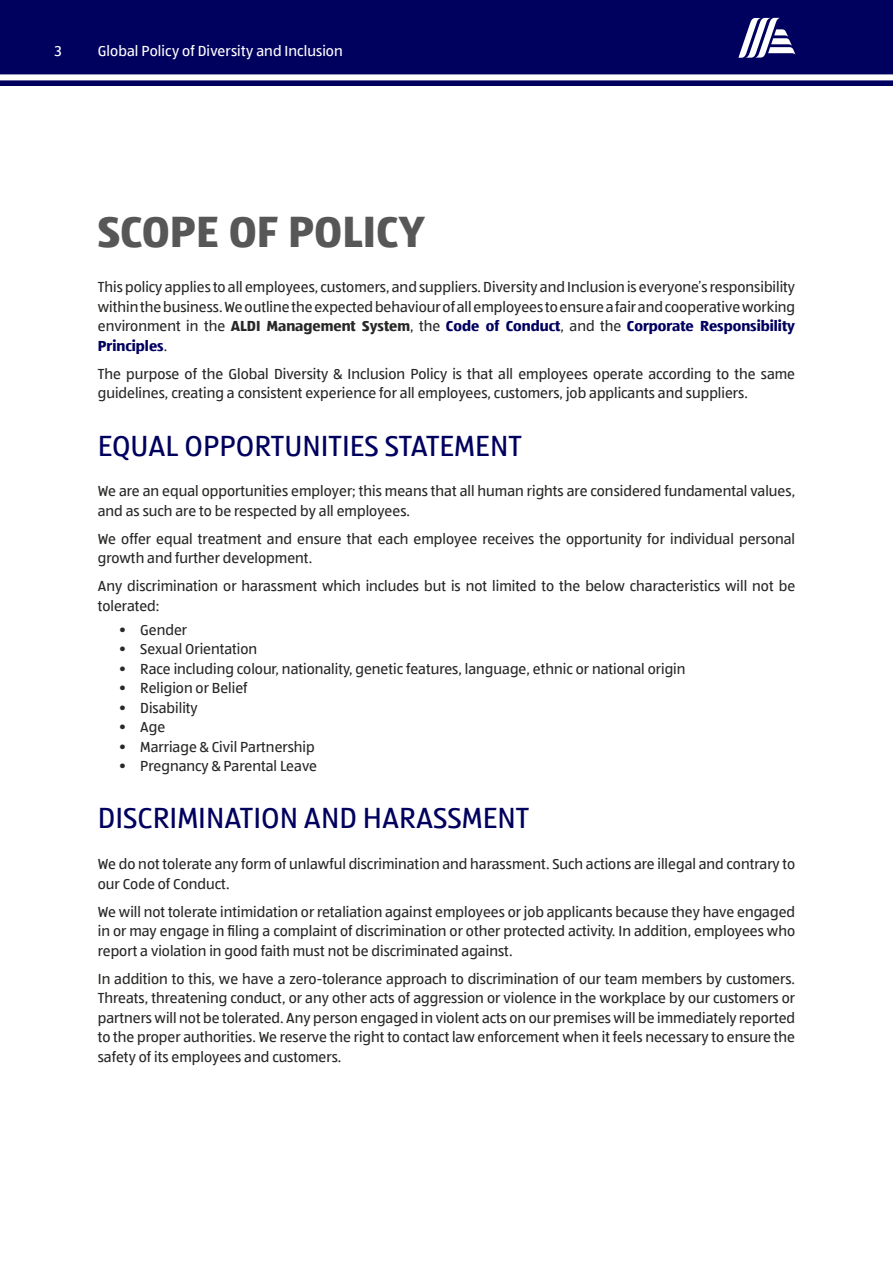
<style>
.page{position:relative;width:893px;height:1263px;background:#fff}
.page>*{position:absolute;margin:0;border:0;box-sizing:border-box;transform-origin:0 0}
.t1{font:700 45px "ALDISUED Office";color:#575757}
.t2{font:30px "ALDISUED Office";color:#00005f}
.t3{font:15px/19.5px "ALDISUED Office";color:#282827}
.t4{font:15px "ALDISUED Office";letter-spacing:.005em;color:#fff}
.s1{font-weight:700}
.s2{font-weight:700;color:#00005f}
</style>
<div class="page">
<div style="left:0;top:0;width:893px;height:85px;background:#00005f"></div>
<div style="left:0;top:74px;width:893px;height:6px;background:#fff"></div>
<svg style="left:738px;top:18px;width:57px;height:40px"></svg>
<p class="t4" style="left:54px;top:41px;width:10px">3</p>
<p class="t4" style="left:98px;top:41px;width:246px">Global Policy of Diversity and Inclusion</p>
<h1 class="t1" style="left:98px;top:202px;width:329px">SCOPE OF POLICY</h1>
<p class="t3" style="left:98px;top:277px;width:699px;text-align:justify">This policy applies to all employees, customers, and suppliers. Diversity and Inclusion is everyone’s responsibility within the business. We outline the expected behaviour of all employees to ensure a fair and cooperative working environment in the <span class="s1">ALDI Management System</span>, the <span class="s2">Code of Conduct</span>, and the <span class="s2">Corporate Responsibility Principles</span>.</p>
<p class="t3" style="left:98px;top:364px;width:699px">The purpose of the Global Diversity &amp; Inclusion Policy is that all employees operate according to the same guidelines, creating a consistent experience for all employees, customers, job applicants and suppliers.</p>
<h2 class="t2" style="left:98px;top:426px;width:426px">EQUAL OPPORTUNITIES STATEMENT</h2>
<p class="t3" style="left:98px;top:481px;width:699px">We are an equal opportunities employer; this means that all human rights are considered fundamental values, and as such are to be respected by all employees.</p>
<p class="t3" style="left:98px;top:529px;width:699px">We offer equal treatment and ensure that each employee receives the opportunity for individual personal growth and further development.</p>
<p class="t3" style="left:98px;top:576px;width:699px">Any discrimination or harassment which includes but is not limited to the below characteristics will not be tolerated:</p>
<p class="t3" style="left:119px;top:619px;width:70px">• Gender</p>
<p class="t3" style="left:119px;top:639px;width:140px">• Sexual Orientation</p>
<p class="t3" style="left:119px;top:658px;width:568px">• Race including colour, nationality, genetic features, language, ethnic or national origin</p>
<p class="t3" style="left:119px;top:678px;width:130px">• Religion or Belief</p>
<p class="t3" style="left:119px;top:697px;width:80px">• Disability</p>
<p class="t3" style="left:119px;top:717px;width:48px">• Age</p>
<p class="t3" style="left:119px;top:736px;width:197px">• Marriage &amp; Civil Partnership</p>
<p class="t3" style="left:119px;top:756px;width:200px">• Pregnancy &amp; Parental Leave</p>
<h2 class="t2" style="left:98px;top:799px;width:433px">DISCRIMINATION AND HARASSMENT</h2>
<p class="t3" style="left:98px;top:854px;width:699px">We do not tolerate any form of unlawful discrimination and harassment. Such actions are illegal and contrary to our Code of Conduct.</p>
<p class="t3" style="left:98px;top:901px;width:699px;text-align:justify">We will not tolerate intimidation or retaliation against employees or job applicants because they have engaged in or may engage in filing a complaint of discrimination or other protected activity. In addition, employees who report a violation in good faith must not be discriminated against.</p>
<p class="t3" style="left:98px;top:968px;width:699px;text-align:justify">In addition to this, we have a zero-tolerance approach to discrimination of our team members by customers.<br>Threats, threatening conduct, or any other acts of aggression or violence in the workplace by our customers or partners will not be tolerated. Any person engaged in violent acts on our premises will be immediately reported to the proper authorities. We reserve the right to contact law enforcement when it feels necessary to ensure the safety of its employees and customers.</p>
</div>
